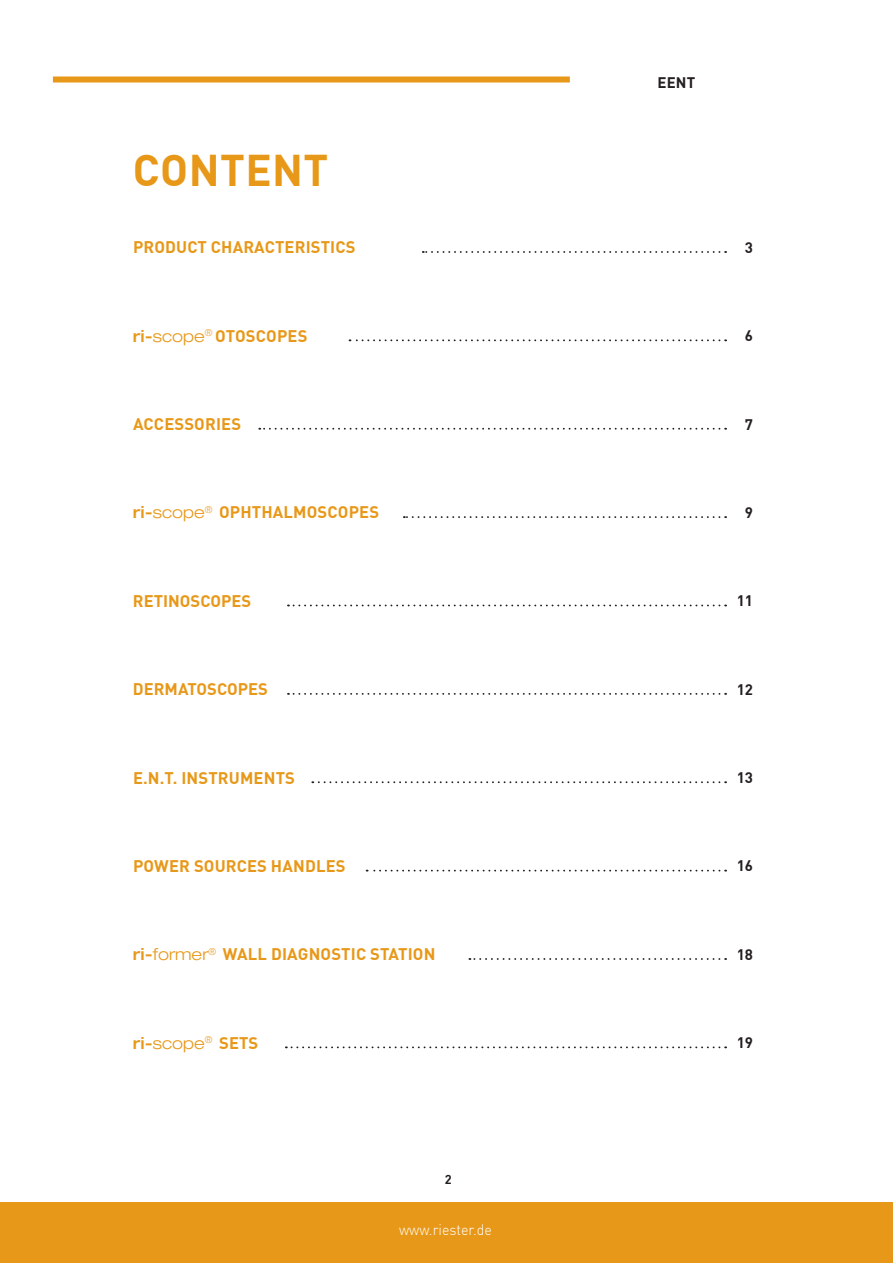
<style>
.page{position:relative;width:893px;height:1263px;background:#fff}
.page>*{position:absolute;margin:0;border:0;box-sizing:border-box;transform-origin:0 0}
.t1{font:700 43.5px "DIN Pro";letter-spacing:.01em;color:#e89818}
.t2{font:700 16.5px "DIN Pro";letter-spacing:.01em;color:#e89818}
.t3{font:300 expanded 16.5px "Helvetica Neue LT Pro";color:#e89818}
.t4{font:700 15px "DIN Pro";color:#231f20}
.t5{font:300 15px "DIN Pro";color:#fff;scale:.95 1}
.t6{font:700 12.75px "DIN Pro";color:#231f20}
.s1{font-family:"Helvetica Neue LT Pro";font-weight:500;font-stretch:expanded}
.s2{font-family:"Helvetica Neue LT Pro";font-weight:300;font-stretch:expanded}
.s3{font-weight:500}
.s4{font-family:"DIN Pro";font-weight:700;font-stretch:normal}
</style>
<div class="page">
<div style="left:0;top:1202px;width:893px;height:61px;background:#e89818"></div>
<div style="left:53px;top:76px;width:517px;height:6px;background:#e89818"></div>
<svg style="left:312px;top:781px;width:407px;height:2px"></svg>
<svg style="left:367px;top:870px;width:352px;height:1px"></svg>
<svg style="left:286px;top:1046px;width:433px;height:2px"></svg>
<svg style="left:469px;top:958px;width:250px;height:2px"></svg>
<svg style="left:288px;top:604px;width:431px;height:2px"></svg>
<svg style="left:288px;top:693px;width:431px;height:2px"></svg>
<svg style="left:404px;top:516px;width:315px;height:2px"></svg>
<svg style="left:259px;top:428px;width:460px;height:2px"></svg>
<svg style="left:349px;top:339px;width:370px;height:2px"></svg>
<svg style="left:423px;top:251px;width:296px;height:2px"></svg>
<h1 class="t1" style="left:133px;top:137px;width:197px">CONTENT</h1>
<p class="t4" style="left:657px;top:71px;width:39px">EENT</p>
<p class="t2" style="left:133px;top:234px;width:224px">PRODUCT CHARACTERISTICS</p>
<p class="t4" style="left:745px;top:236px;width:10px">3</p>
<p class="t2" style="left:133px;top:323px;width:176px"><span class="s1">ri-</span><span class="s2">scope</span><sup>®</sup> OTOSCOPES</p>
<p class="t4" style="left:745px;top:324px;width:10px">6</p>
<p class="t2" style="left:133px;top:411px;width:110px">ACCESSORIES</p>
<p class="t4" style="left:745px;top:412px;width:10px">7</p>
<p class="t2" style="left:133px;top:500px;width:248px"><span class="s1">ri-</span><span class="s2">scope</span><sup>®</sup> OPHTHALMOSCOPES</p>
<p class="t4" style="left:745px;top:501px;width:10px">9</p>
<p class="t2" style="left:133px;top:588px;width:120px">RETINOSCOPES</p>
<p class="t4" style="left:737px;top:589px;width:18px">11</p>
<p class="t2" style="left:133px;top:676px;width:136px">DERMATOSCOPES</p>
<p class="t4" style="left:737px;top:677px;width:18px">12</p>
<p class="t2" style="left:133px;top:765px;width:163px">E.N.T. INSTRUMENTS</p>
<p class="t4" style="left:737px;top:766px;width:18px">13</p>
<p class="t2" style="left:133px;top:853px;width:214px">POWER SOURCES HANDLES</p>
<p class="t4" style="left:737px;top:854px;width:18px">16</p>
<p class="t2" style="left:133px;top:941px;width:304px"><span class="s1">ri-</span><span class="s2">former</span><sup>®</sup> WALL DIAGNOSTIC STATION</p>
<p class="t4" style="left:737px;top:943px;width:18px">18</p>
<p class="t3" style="left:133px;top:1033px;width:127px"><span class="s3">ri-</span>scope<sup>®</sup> <span class="s4">SETS</span></p>
<p class="t4" style="left:737px;top:1031px;width:18px">19</p>
<p class="t6" style="left:445px;top:1169px;width:8px">2</p>
<p class="t5" style="left:399px;top:1218px;width:99px">www.riester.de</p>
</div>
